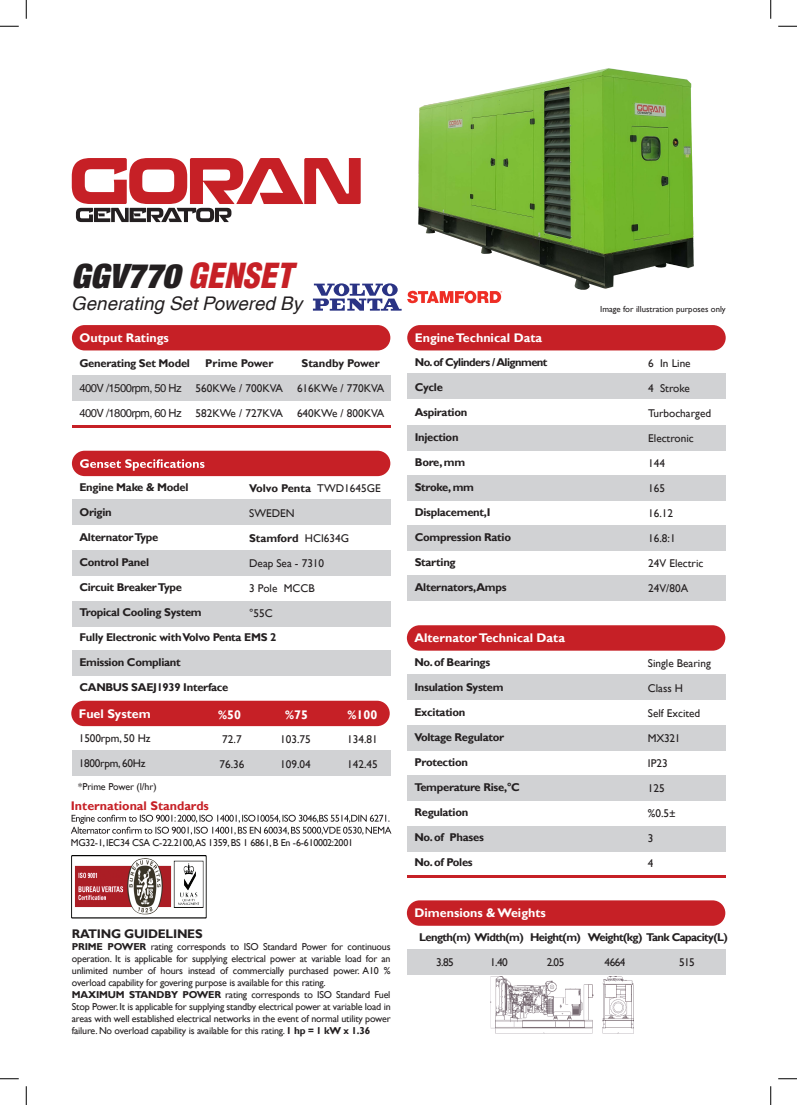
<style>
.page{position:relative;width:797px;height:1105px;background:#fff}
.page>*{position:absolute;margin:0;border:0;box-sizing:border-box;transform-origin:0 0}
.t1{font:italic 900 condensed 33.75px "Helvetica Neue LT Std";color:#231f20}
.t2{font:italic 18.75px "Helvetica LT";color:#231f20}
.t3{font:700 12.5px "Gill Sans";color:#fff}
.t4{font:700 12.5px "Gill Sans";color:#c62026}
.t5{font:700 12.5px "Gill Sans";letter-spacing:-.02em;color:#231f20}
.t6{font:700 11.25px "Gill Sans";letter-spacing:-.025em;color:#231f20}
.t7{font:11.25px "Gill Sans";color:#231f20}
.t8{font:700 11.25px "Gill Sans";letter-spacing:-.05em;color:#231f20}
.t9{font:700 11.25px "Gill Sans";color:#231f20}
.t10{font:11.25px "Helvetica LT";letter-spacing:-.05em;color:#231f20}
.t11{font:11.25px "Gill Sans";letter-spacing:-.025em;color:#231f20}
.t12{font:10px/12px "Gill Sans";letter-spacing:-.02em;color:#231f20}
.t13{font:8.75px "Gill Sans";color:#231f20}
.s1{font-family:"Helvetica LT";color:#c62026}
.s2{font-weight:400}
.s3{font-weight:700}
</style>
<div class="page">
<div style="left:72px;top:325px;width:318px;height:25px;background:#c62026;border-radius:13px"></div>
<div style="left:72px;top:451px;width:318px;height:25px;background:#c62026;border-radius:13px"></div>
<div style="left:407px;top:325px;width:318px;height:25px;background:#c62026;border-radius:13px"></div>
<hr style="left:72px;top:425px;width:318px;height:2px;background:#c62026">
<hr style="left:407px;top:875px;width:318px;height:3px;background:#c62026">
<div style="left:72px;top:375px;width:318px;height:26px;background:#d1d2d4"></div>
<div style="left:72px;top:499px;width:318px;height:26px;background:#d1d2d4"></div>
<div style="left:407px;top:374px;width:318px;height:25px;background:#d1d2d4"></div>
<div style="left:72px;top:650px;width:318px;height:26px;background:#d1d2d4"></div>
<div style="left:407px;top:526px;width:318px;height:25px;background:#d1d2d4"></div>
<div style="left:407px;top:576px;width:318px;height:25px;background:#d1d2d4"></div>
<div style="left:72px;top:551px;width:318px;height:25px;background:#d1d2d4"></div>
<div style="left:407px;top:425px;width:318px;height:25px;background:#d1d2d4"></div>
<div style="left:72px;top:601px;width:318px;height:25px;background:#d1d2d4"></div>
<div style="left:407px;top:475px;width:318px;height:26px;background:#d1d2d4"></div>
<svg style="left:407px;top:290px;width:95px;height:13px"></svg>
<svg style="left:313px;top:283px;width:88px;height:28px"></svg>
<svg style="left:80px;top:459px;width:124px;height:12px"></svg>
<div style="left:407px;top:625px;width:318px;height:26px;background:#c62026;border-radius:13px"></div>
<div style="left:407px;top:674px;width:318px;height:25px;background:#d1d2d4"></div>
<div style="left:407px;top:826px;width:318px;height:25px;background:#d1d2d4"></div>
<div style="left:407px;top:725px;width:318px;height:26px;background:#d1d2d4"></div>
<div style="left:407px;top:776px;width:318px;height:25px;background:#d1d2d4"></div>
<div style="left:407px;top:900px;width:318px;height:26px;background:#c62026;border-radius:13px"></div>
<div style="left:407px;top:949px;width:318px;height:25px;background:#d1d2d4"></div>
<img style="left:490px;top:977px;width:143px;height:57px">
<div style="left:72px;top:751px;width:318px;height:25px;background:#d1d2d4"></div>
<svg style="left:71px;top:815px;width:320px;height:20px"></svg>
<div style="left:71px;top:701px;width:319px;height:25px;background:#c62026;border-radius:13px"></div>
<img style="left:72px;top:855px;width:135px;height:64px">
<svg style="left:0;top:25px;width:19px;height:2px"></svg>
<svg style="left:778px;top:25px;width:19px;height:2px"></svg>
<svg style="left:0;top:1078px;width:19px;height:1px"></svg>
<svg style="left:778px;top:1078px;width:19px;height:1px"></svg>
<svg style="left:25px;top:0;width:2px;height:19px"></svg>
<svg style="left:25px;top:1086px;width:2px;height:19px"></svg>
<svg style="left:770px;top:0;width:1px;height:19px"></svg>
<svg style="left:770px;top:1086px;width:1px;height:19px"></svg>
<svg style="left:72px;top:158px;width:289px;height:64px"></svg>
<img style="left:418px;top:68px;width:276px;height:222px">
<h1 class="t1" style="left:71px;top:254px;width:223px">GGV770 <span class="s1">GENSET</span></h1>
<h2 class="t2" style="left:71px;top:293px;width:232px">Generating Set Powered By</h2>
<p class="t13" style="left:600px;top:304px;width:127px">Image for illustration purposes only</p>
<p class="t3" style="left:79px;top:330px;width:91px">Output Ratings</p>
<p class="t6" style="left:79px;top:356px;width:112px">Generating Set Model</p>
<p class="t10" style="left:79px;top:381px;width:104px">400V /1500rpm, 50 Hz</p>
<p class="t10" style="left:79px;top:406px;width:104px">400V /1800rpm, 60 Hz</p>
<p class="t9" style="left:205px;top:356px;width:70px">Prime Power</p>
<p class="t7" style="left:196px;top:381px;width:89px">560KWe / 700KVA</p>
<p class="t7" style="left:196px;top:406px;width:89px">582KWe / 727KVA</p>
<p class="t9" style="left:301px;top:356px;width:80px">Standby Power</p>
<p class="t7" style="left:297px;top:381px;width:89px">616KWe / 770KVA</p>
<p class="t7" style="left:297px;top:406px;width:89px">640KWe / 800KVA</p>
<p class="t6" style="left:79px;top:480px;width:110px">Engine Make &amp; Model</p>
<p class="t6" style="left:79px;top:505px;width:34px">Origin</p>
<p class="t6" style="left:79px;top:530px;width:80px">Alternator Type</p>
<p class="t6" style="left:79px;top:555px;width:71px">Control Panel</p>
<p class="t6" style="left:79px;top:580px;width:104px">Circuit Breaker Type</p>
<p class="t6" style="left:79px;top:605px;width:124px">Tropical Cooling System</p>
<p class="t6" style="left:79px;top:630px;width:198px">Fully Electronic with Volvo Penta EMS 2</p>
<p class="t6" style="left:79px;top:655px;width:103px">Emission Compliant</p>
<p class="t6" style="left:79px;top:680px;width:150px">CANBUS SAEJ1939 Interface</p>
<p class="t9" style="left:249px;top:482px;width:133px">Volvo Penta <span class="s2">TWD1645GE</span></p>
<p class="t7" style="left:249px;top:507px;width:47px">SWEDEN</p>
<p class="t9" style="left:249px;top:532px;width:101px">Stamford <span class="s2">HCI634G</span></p>
<p class="t7" style="left:249px;top:557px;width:77px">Deap Sea - 7310</p>
<p class="t7" style="left:249px;top:582px;width:67px">3 Pole MCCB</p>
<p class="t7" style="left:249px;top:607px;width:25px">°55C</p>
<p class="t3" style="left:79px;top:706px;width:73px">Fuel System</p>
<p class="t3" style="left:218px;top:707px;width:24px">%50</p>
<p class="t3" style="left:285px;top:707px;width:24px">%75</p>
<p class="t3" style="left:347px;top:707px;width:31px">%100</p>
<p class="t7" style="left:79px;top:731px;width:73px">1500rpm, 50 Hz</p>
<p class="t11" style="left:79px;top:756px;width:68px">1800rpm, 60Hz</p>
<p class="t12" style="left:78px;top:780px;width:80px">*Prime Power (l/hr)</p>
<p class="t7" style="left:222px;top:732px;width:21px">72.7</p>
<p class="t7" style="left:219px;top:757px;width:26px">76.36</p>
<p class="t7" style="left:280px;top:732px;width:32px">103.75</p>
<p class="t7" style="left:280px;top:757px;width:32px">109.04</p>
<p class="t7" style="left:347px;top:732px;width:32px">134.81</p>
<p class="t7" style="left:347px;top:757px;width:32px">142.45</p>
<p class="t4" style="left:71px;top:798px;width:140px">International Standards</p>
<p class="t12" style="left:71px;top:836px;width:284px">MG32-1, IEC34 CSA C-22.2100,AS 1359, BS 1 6861, B En -6-610002:2001</p>
<p class="t5" style="left:72px;top:926px;width:132px">RATING GUIDELINES</p>
<p class="t12" style="left:72px;top:940px;width:320px"><span class="s3">PRIME POWER</span> rating corresponds to ISO Standard Power for continuous operation. It is applicable for supplying electrical power at variable load for an unlimited number of hours instead of commercially purchased power. A10 % overload capability for govering purpose is available for this rating.<br><span class="s3">MAXIMUM STANDBY POWER</span> rating corresponds to ISO Standard Fuel Stop Power. It is applicable for supplying standby electrical power at variable load in areas with well established electrical networks in the event of normal utility power failure. No overload capability is available for this rating. <span class="s3">1 hp = 1 kW x 1.36</span></p>
<p class="t3" style="left:415px;top:330px;width:129px">Engine Technical Data</p>
<p class="t8" style="left:415px;top:355px;width:134px">No. of Cylinders / Alignment</p>
<p class="t6" style="left:415px;top:380px;width:30px">Cycle</p>
<p class="t6" style="left:415px;top:405px;width:54px">Aspiration</p>
<p class="t6" style="left:415px;top:430px;width:45px">Injection</p>
<p class="t6" style="left:415px;top:455px;width:52px">Bore, mm</p>
<p class="t6" style="left:415px;top:480px;width:61px">Stroke, mm</p>
<p class="t6" style="left:415px;top:505px;width:77px">Displacement,I</p>
<p class="t6" style="left:415px;top:530px;width:98px">Compression Ratio</p>
<p class="t6" style="left:415px;top:555px;width:42px">Starting</p>
<p class="t6" style="left:415px;top:580px;width:93px">Alternators,Amps</p>
<p class="t3" style="left:414px;top:631px;width:152px">Alternator Technical Data</p>
<p class="t6" style="left:414px;top:655px;width:77px">No. of Bearings</p>
<p class="t6" style="left:414px;top:680px;width:91px">Insulation System</p>
<p class="t6" style="left:414px;top:705px;width:52px">Excitation</p>
<p class="t6" style="left:414px;top:730px;width:91px">Voltage Regulator</p>
<p class="t6" style="left:414px;top:755px;width:55px">Protection</p>
<p class="t6" style="left:414px;top:780px;width:107px">Temperature Rise,°C</p>
<p class="t6" style="left:414px;top:805px;width:55px">Regulation</p>
<p class="t6" style="left:414px;top:830px;width:71px">No. of Phases</p>
<p class="t6" style="left:414px;top:855px;width:60px">No. of Poles</p>
<p class="t3" style="left:414px;top:906px;width:133px">Dimensions &amp; Weights</p>
<p class="t7" style="left:648px;top:356px;width:44px">6 In Line</p>
<p class="t7" style="left:648px;top:381px;width:43px">4 Stroke</p>
<p class="t7" style="left:648px;top:406px;width:64px">Turbocharged</p>
<p class="t7" style="left:648px;top:431px;width:47px">Electronic</p>
<p class="t7" style="left:648px;top:456px;width:18px">144</p>
<p class="t7" style="left:648px;top:481px;width:18px">165</p>
<p class="t7" style="left:648px;top:506px;width:26px">16.12</p>
<p class="t7" style="left:648px;top:531px;width:29px">16.8:1</p>
<p class="t7" style="left:648px;top:556px;width:57px">24V Electric</p>
<p class="t7" style="left:648px;top:581px;width:41px">24V/80A</p>
<p class="t7" style="left:648px;top:656px;width:64px">Single Bearing</p>
<p class="t7" style="left:648px;top:681px;width:37px">Class H</p>
<p class="t7" style="left:648px;top:706px;width:54px">Self Excited</p>
<p class="t7" style="left:648px;top:731px;width:34px">MX321</p>
<p class="t7" style="left:648px;top:756px;width:21px">IP23</p>
<p class="t7" style="left:648px;top:781px;width:18px">125</p>
<p class="t7" style="left:648px;top:806px;width:29px">%0.5±</p>
<p class="t7" style="left:648px;top:831px;width:7px">3</p>
<p class="t7" style="left:648px;top:856px;width:7px">4</p>
<p class="t8" style="left:419px;top:930px;width:106px">Length(m) Width(m)</p>
<p class="t7" style="left:490px;top:956px;width:19px">1.40</p>
<p class="t6" style="left:530px;top:930px;width:52px">Height(m)</p>
<p class="t7" style="left:546px;top:956px;width:19px">2.05</p>
<p class="t8" style="left:587px;top:930px;width:142px">Weight(kg) Tank Capacity(L)</p>
<p class="t7" style="left:604px;top:956px;width:22px">4664</p>
<p class="t7" style="left:679px;top:956px;width:17px">515</p>
<p class="t7" style="left:436px;top:956px;width:19px">3.85</p>
</div>
